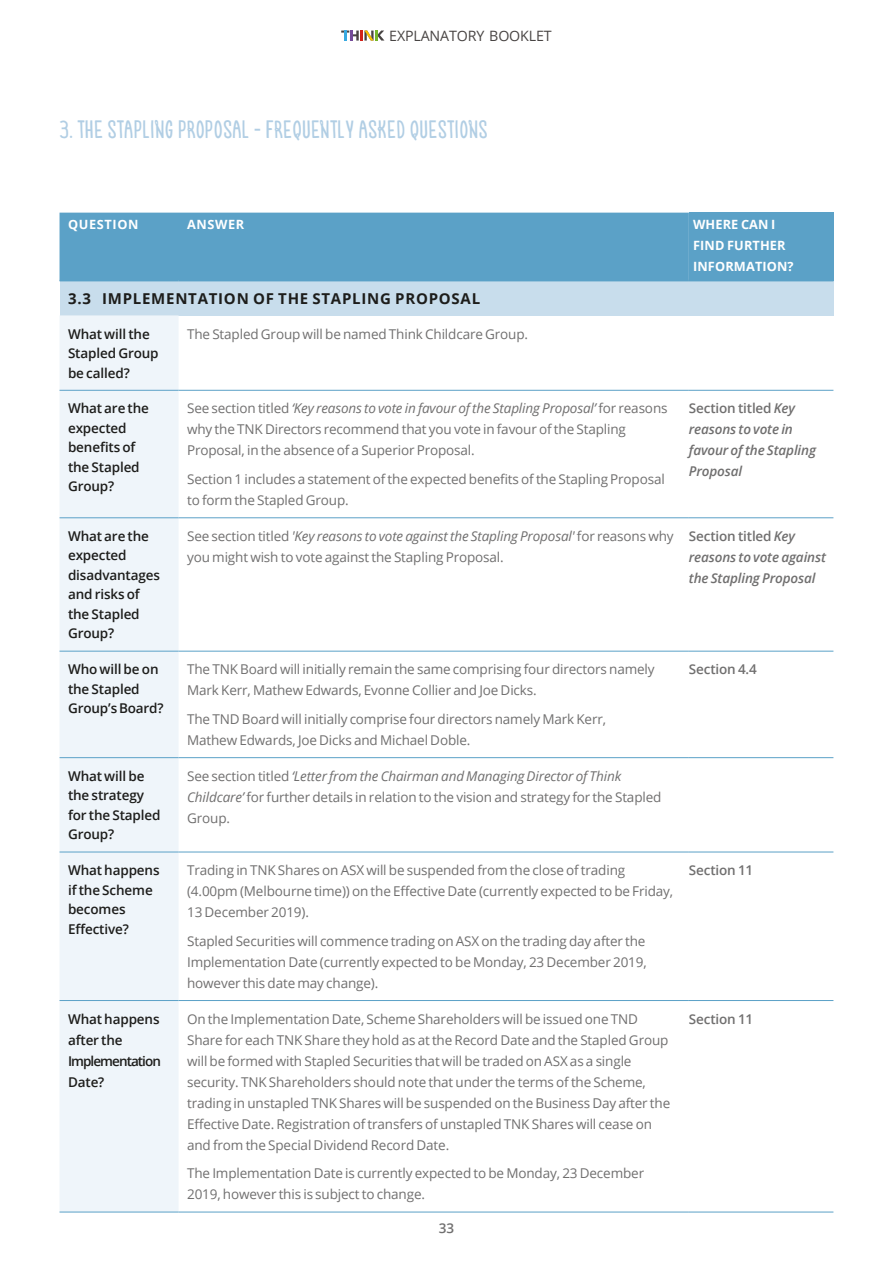
<style>
.page{position:relative;width:893px;height:1263px;background:#fff}
.page>*{position:absolute;margin:0;border:0;box-sizing:border-box;transform-origin:0 0}
.t1{font:700 27px "Myosotis";letter-spacing:.03em;color:#b1cee4}
.t2{font:700 15px "Open Sans";letter-spacing:.05em;color:#1d1d1b}
.t3{font:14.25px "Open Sans";letter-spacing:-.01em;color:#484443}
.t4{font:13.5px/21px "Open Sans";letter-spacing:-.01em;color:#706f6f}
.t5{font:600 13.5px/19.5px "Open Sans";letter-spacing:-.01em;color:#1d1d1b}
.t6{font:italic 600 13.5px/21px "Open Sans";letter-spacing:-.01em;color:#706f6f}
.t7{font:600 13.5px "Open Sans";letter-spacing:-.01em;color:#706f6f}
.t8{font:700 12.75px/21px "Open Sans";letter-spacing:.01em;color:#fff}
.t9{font:700 12.75px "Open Sans";letter-spacing:.05em;color:#fff}
.s1{font-style:italic}
.s2{font-style:normal}
</style>
<div class="page">
<svg style="left:341px;top:31px;width:43px;height:10px"></svg>
<div style="left:60px;top:213px;width:629px;height:67px;background:#5ba1c7"></div>
<div style="left:689px;top:213px;width:144px;height:68px;background:#5ba1c7"></div>
<div style="left:60px;top:281px;width:773px;height:34px;background:#c8ddec"></div>
<div style="left:60px;top:315px;width:119px;height:897px;background:#eff5fa"></div>
<hr style="left:60px;top:280px;width:119px;height:1px;background:#5ba1c7">
<hr style="left:179px;top:280px;width:510px;height:1px;background:#5ba1c7">
<hr style="left:60px;top:390px;width:119px;height:1px;background:#5ba1c7">
<hr style="left:60px;top:517px;width:119px;height:1px;background:#5ba1c7">
<hr style="left:60px;top:651px;width:119px;height:1px;background:#5ba1c7">
<hr style="left:179px;top:390px;width:510px;height:1px;background:#5ba1c7">
<hr style="left:179px;top:517px;width:510px;height:1px;background:#5ba1c7">
<hr style="left:179px;top:651px;width:510px;height:1px;background:#5ba1c7">
<hr style="left:689px;top:390px;width:144px;height:1px;background:#5ba1c7">
<hr style="left:689px;top:517px;width:144px;height:1px;background:#5ba1c7">
<hr style="left:689px;top:651px;width:144px;height:1px;background:#5ba1c7">
<hr style="left:60px;top:757px;width:119px;height:1px;background:#5ba1c7">
<hr style="left:179px;top:757px;width:510px;height:1px;background:#5ba1c7">
<hr style="left:689px;top:757px;width:144px;height:1px;background:#5ba1c7">
<hr style="left:60px;top:852px;width:119px;height:1px;background:#5ba1c7">
<hr style="left:179px;top:852px;width:510px;height:1px;background:#5ba1c7">
<hr style="left:689px;top:852px;width:144px;height:1px;background:#5ba1c7">
<hr style="left:60px;top:1000px;width:119px;height:1px;background:#5ba1c7">
<hr style="left:60px;top:1212px;width:119px;height:1px;background:#5ba1c7">
<hr style="left:179px;top:1000px;width:510px;height:1px;background:#5ba1c7">
<hr style="left:179px;top:1212px;width:510px;height:1px;background:#5ba1c7">
<hr style="left:689px;top:1000px;width:144px;height:1px;background:#5ba1c7">
<hr style="left:689px;top:1212px;width:144px;height:1px;background:#5ba1c7">
<p class="t3" style="left:389px;top:26px;width:164px">EXPLANATORY BOOKLET</p>
<h1 class="t1" style="left:60px;top:115px;width:429px">3. THE STAPLING PROPOSAL - FREQUENTLY ASKED QUESTIONS</h1>
<p class="t9" style="left:68px;top:215px;width:72px">QUESTION</p>
<p class="t8" style="left:187px;top:213px;width:59px">ANSWER</p>
<p class="t8" style="left:693px;top:213px;width:102px">WHERE CAN I<br>FIND FURTHER<br>INFORMATION?</p>
<p class="t2" style="left:68px;top:288px;width:414px">3.3 IMPLEMENTATION OF THE STAPLING PROPOSAL</p>
<p class="t5" style="left:68px;top:324px;width:92px">What will the<br>Stapled Group be called?</p>
<p class="t4" style="left:187px;top:323px;width:343px">The Stapled Group will be named Think Childcare Group.</p>
<p class="t5" style="left:68px;top:398px;width:82px">What are the expected benefits of the Stapled<br>Group?</p>
<p class="t4" style="left:187px;top:398px;width:482px">See section titled <span class="s1">‘Key reasons to vote in favour of the Stapling Proposal’</span> for reasons why the TNK Directors recommend that you vote in favour of the Stapling<br>Proposal, in the absence of a Superior Proposal.</p>
<p class="t6" style="left:689px;top:398px;width:129px"><span class="s2">Section titled</span> Key reasons to vote in favour of the Stapling<br>Proposal</p>
<p class="t4" style="left:187px;top:468px;width:479px">Section 1 includes a statement of the expected benefits of the Stapling Proposal to form the Stapled Group.</p>
<p class="t5" style="left:68px;top:526px;width:93px">What are the expected disadvantages and risks of the Stapled<br>Group?</p>
<p class="t4" style="left:187px;top:525px;width:488px">See section titled <span class="s1">'Key reasons to vote against the Stapling Proposal'</span> for reasons why you might wish to vote against the Stapling Proposal.</p>
<p class="t6" style="left:689px;top:525px;width:139px"><span class="s2">Section titled</span> Key reasons to vote against the Stapling Proposal</p>
<p class="t5" style="left:68px;top:659px;width:97px">Who will be on the Stapled<br>Group’s Board?</p>
<p class="t4" style="left:187px;top:658px;width:469px">The TNK Board will initially remain the same comprising four directors namely<br>Mark Kerr, Mathew Edwards, Evonne Collier and Joe Dicks.</p>
<p class="t4" style="left:187px;top:708px;width:421px">The TND Board will initially comprise four directors namely Mark Kerr,<br>Mathew Edwards, Joe Dicks and Michael Doble.</p>
<p class="t7" style="left:689px;top:660px;width:70px">Section 4.4</p>
<p class="t5" style="left:68px;top:766px;width:94px">What will be the strategy for the Stapled<br>Group?</p>
<p class="t4" style="left:187px;top:765px;width:476px">See section titled <span class="s1">‘Letter from the Chairman and Managing Director of Think<br>Childcare’</span> for further details in relation to the vision and strategy for the Stapled<br>Group.</p>
<p class="t5" style="left:68px;top:860px;width:93px">What happens if the Scheme becomes<br>Effective?</p>
<p class="t4" style="left:187px;top:859px;width:488px">Trading in TNK Shares on ASX will be suspended from the close of trading (4.00pm (Melbourne time)) on the Effective Date (currently expected to be Friday,<br>13 December 2019).</p>
<p class="t4" style="left:187px;top:930px;width:461px;text-align:justify">Stapled Securities will commence trading on ASX on the trading day after the Implementation Date (currently expected to be Monday, 23 December 2019, however this date may change).</p>
<p class="t5" style="left:68px;top:1008px;width:94px;line-height:21px">What happens after the<br>Implementation<br>Date?</p>
<p class="t4" style="left:187px;top:1008px;width:485px">On the Implementation Date, Scheme Shareholders will be issued one TND Share for each TNK Share they hold as at the Record Date and the Stapled Group will be formed with Stapled Securities that will be traded on ASX as a single security. TNK Shareholders should note that under the terms of the Scheme, trading in unstapled TNK Shares will be suspended on the Business Day after the Effective Date. Registration of transfers of unstapled TNK Shares will cease on and from the Special Dividend Record Date.</p>
<p class="t4" style="left:187px;top:1162px;width:459px">The Implementation Date is currently expected to be Monday, 23 December<br>2019, however this is subject to change.</p>
<p class="t7" style="left:439px;top:1219px;width:17px">33</p>
<p class="t7" style="left:689px;top:861px;width:66px">Section 11</p>
<p class="t7" style="left:689px;top:1009px;width:66px">Section 11</p>
</div>
